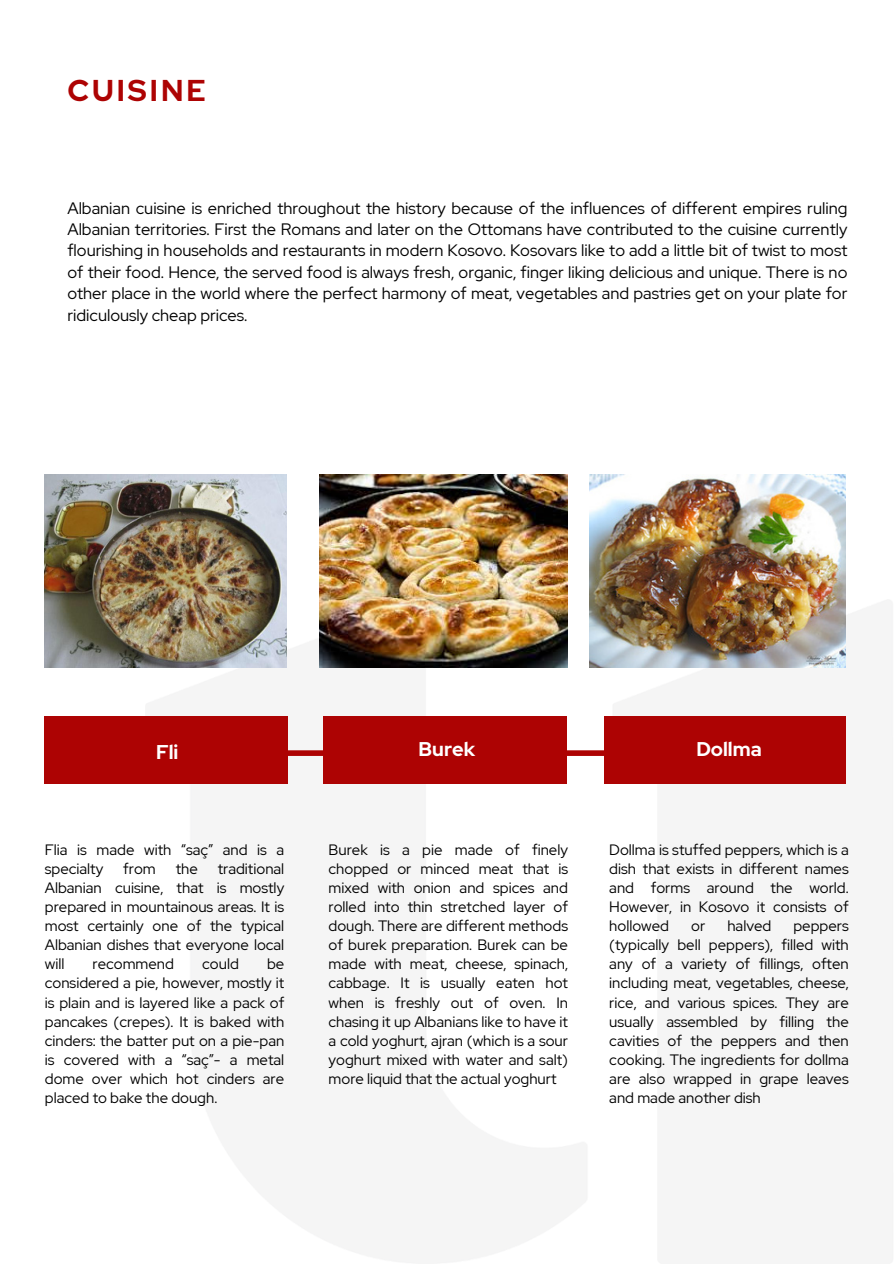
<style>
.page{position:relative;width:894px;height:1264px;background:#fff}
.page>*{position:absolute;margin:0;border:0;box-sizing:border-box;transform-origin:0 0}
.t1{font:700 30px "Red Hat Display";letter-spacing:.1em;color:#ad0303}
.t2{font:700 19.8px "Red Hat Display";color:#fff}
.t3{font:16.5px/21.3px "Red Hat Display";color:#000;text-align:justify}
.t4{font:15px/19.2px "Red Hat Display";color:#000;text-align:justify}
</style>
<div class="page">
<img style="left:146px;top:599px;width:747px;height:664px">
<img style="left:45px;top:474px;width:242px;height:193px">
<img style="left:319px;top:474px;width:248px;height:193px">
<img style="left:589px;top:474px;width:256px;height:193px">
<div style="left:263px;top:750px;width:94px;height:6px;background:#ad0303"></div>
<div style="left:538px;top:750px;width:100px;height:6px;background:#ad0303"></div>
<div style="left:45px;top:716px;width:243px;height:67px;background:#ad0303"></div>
<div style="left:323px;top:716px;width:243px;height:67px;background:#ad0303"></div>
<div style="left:604px;top:716px;width:241px;height:67px;background:#ad0303"></div>
<h1 class="t1" style="left:67px;top:70px;width:140px">CUISINE</h1>
<p class="t3" style="left:67px;top:197px;width:781px">Albanian cuisine is enriched throughout the history because of the influences of different empires ruling Albanian territories. First the Romans and later on the Ottomans have contributed to the cuisine currently flourishing in households and restaurants in modern Kosovo. Kosovars like to add a little bit of twist to most of their food. Hence, the served food is always fresh, organic, finger liking delicious and unique. There is no other place in the world where the perfect harmony of meat, vegetables and pastries get on your plate for ridiculously cheap prices.</p>
<h2 class="t2" style="left:156px;top:738px;width:24px">Fli</h2>
<h2 class="t2" style="left:418px;top:736px;width:58px">Burek</h2>
<h2 class="t2" style="left:696px;top:736px;width:67px">Dollma</h2>
<p class="t4" style="left:45px;top:839px;width:241px">Flia is made with “saç” and is a specialty</p>
<p class="t4" style="left:123px;top:858px;width:34px">from</p>
<p class="t4" style="left:176px;top:858px;width:24px">the</p>
<p class="t4" style="left:45px;top:858px;width:241px;text-indent:173px">traditional Albanian cuisine, that is mostly prepared in mountainous areas. It is most certainly one of the typical Albanian dishes that everyone local will</p>
<p class="t4" style="left:45px;top:954px;width:241px;text-indent:222px">be considered a pie, however, mostly it is plain and is layered like a pack of pancakes (crepes). It is baked with cinders: the batter put on a pie-pan is covered with a “saç”- a metal dome over which hot cinders are placed to bake the dough.</p>
<p class="t4" style="left:92px;top:954px;width:83px">recommend</p>
<p class="t4" style="left:202px;top:954px;width:38px">could</p>
<p class="t4" style="left:328px;top:839px;width:241px">Burek is a pie made of finely chopped or minced meat that is mixed with onion and spices and rolled into thin stretched layer of dough. There are different methods of burek preparation. Burek can be made with meat, cheese, spinach, cabbage. It is usually eaten hot when is freshly out of oven. In chasing it up Albanians like to have it a cold yoghurt, ajran (which is a sour yoghurt mixed with water and salt) more liquid that the actual yoghurt</p>
<p class="t4" style="left:609px;top:839px;width:241px">Dollma is stuffed peppers, which is a dish that exists in different names and forms around the world.<br>However, in Kosovo it consists of hollowed</p>
<p class="t4" style="left:691px;top:916px;width:16px">or</p>
<p class="t4" style="left:727px;top:916px;width:45px">halved</p>
<p class="t4" style="left:609px;top:916px;width:241px;text-indent:184px">peppers (typically bell peppers), filled with any of a variety of fillings, often including meat, vegetables, cheese, rice, and various spices. They are usually assembled by filling the cavities of the peppers and then cooking. The ingredients for dollma are also wrapped in grape leaves and made another dish</p>
</div>
